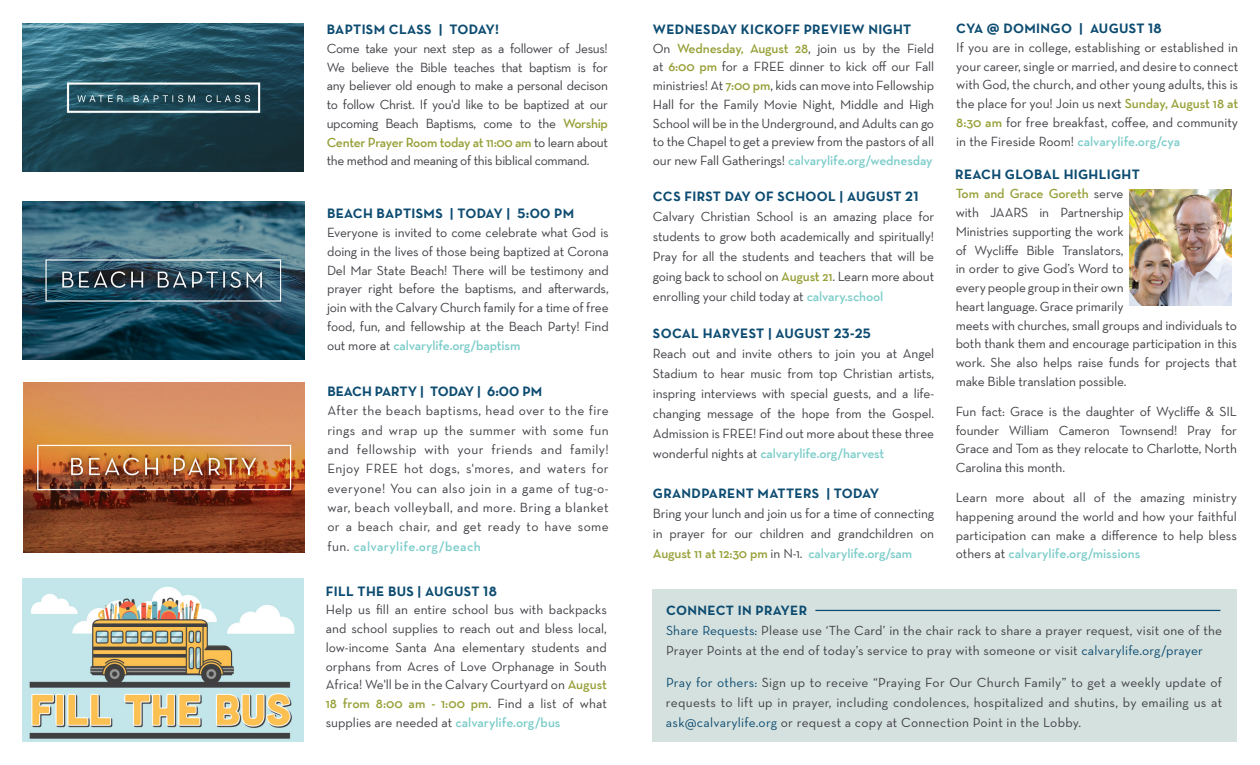
<style>
.page{position:relative;width:1260px;height:765px;background:#fff}
.page>*{position:absolute;margin:0;border:0;box-sizing:border-box;transform-origin:0 0}
.Body_Paragraph{font:700 13.75px "Neutraface Text TT";letter-spacing:.025em;color:#0d4c71}
.Body_Paragraph-2{font:700 13.75px "Neutraface Text TT";color:#0d4c71}
.t1{font:700 13.75px "Neutra Text";letter-spacing:.025em;color:#0d4c71}
.Body_Paragraph-3{font:13.5px/18.8px "Neutraface Text TT";letter-spacing:-.01em;color:#414046;text-align:justify}
.t2{font:13.5px/20px "Neutra Text";letter-spacing:.01em;color:#414046}
.s1{font-weight:600;color:#97a038}
.s2{font-weight:600;color:#7ccdca}
.s3{color:#0d4c71}
</style>
<div class="page">
<div style="left:652px;top:590px;width:586px;height:152px;background:#d5e1de"></div>
<hr style="left:815px;top:610px;width:405px;height:1px;background:#0d4c71">
<img style="left:23px;top:201px;width:281px;height:159px">
<img style="left:23px;top:579px;width:280px;height:163px">
<img style="left:23px;top:23px;width:281px;height:148px">
<img style="left:23px;top:382px;width:282px;height:171px">
<img style="left:1129px;top:190px;width:103px;height:116px">
<p class="Body_Paragraph" style="left:327px;top:21px;width:174px">BAPTISM CLASS | TODAY!</p>
<p class="Body_Paragraph-3" style="left:327px;top:39px;width:283px">Come take your next step as a follower of Jesus!<br>We believe the Bible teaches that baptism is for any believer old enough to make a personal decison to follow Christ. If you'd like to be baptized at our upcoming Beach Baptisms, come to the <span class="s1">Worship Center Prayer Room today at 11:00 am</span> to learn about the method and meaning of this biblical command.</p>
<p class="Body_Paragraph" style="left:327px;top:205px;width:249px">BEACH BAPTISMS | TODAY | 5:00 PM</p>
<p class="Body_Paragraph-3" style="left:327px;top:223px;width:283px">Everyone is invited to come celebrate what God is doing in the lives of those being baptized at Corona Del Mar State Beach! There will be testimony and prayer right before the baptisms, and afterwards, join with the Calvary Church family for a time of free food, fun, and fellowship at the Beach Party! Find out more at <span class="s2">calvarylife.org/baptism</span></p>
<p class="Body_Paragraph-2" style="left:327px;top:382px;width:216px">BEACH PARTY | TODAY | 6:00 PM</p>
<p class="Body_Paragraph-3" style="left:327px;top:401px;width:283px;line-height:19.4px">After the beach baptisms, head over to the fire rings and wrap up the summer with some fun and fellowship with your friends and family!<br>Enjoy FREE hot dogs, s'mores, and waters for everyone! You can also join in a game of tug-o&shy;war, beach volleyball, and more. Bring a blanket or a beach chair, and get ready to have some fun. <span class="s2">calvarylife.org/beach</span></p>
<p class="Body_Paragraph" style="left:326px;top:582px;width:173px">FILL THE BUS | AUGUST 18</p>
<p class="Body_Paragraph-3" style="left:326px;top:600px;width:283px">Help us fill an entire school bus with backpacks and school supplies to reach out and bless local, low-income Santa Ana elementary students and orphans from Acres of Love Orphanage in South Africa! We'll be in the Calvary Courtyard on <span class="s1">August 18 from 8:00 am - 1:00 pm</span>. Find a list of what supplies are needed at <span class="s2">calvarylife.org/bus</span></p>
<p class="Body_Paragraph" style="left:653px;top:20px;width:260px">WEDNESDAY KICKOFF PREVIEW NIGHT</p>
<p class="Body_Paragraph-3" style="left:653px;top:38px;width:283px">On <span class="s1">Wednesday, August 28</span>, join us by the Field at <span class="s1">6:00 pm</span> for a FREE dinner to kick off our Fall ministries! At <span class="s1">7:00 pm</span>, kids can move into Fellowship Hall for the Family Movie Night, Middle and High School will be in the Underground, and Adults can go to the Chapel to get a preview from the pastors of all our new Fall Gatherings! <span class="s2">calvarylife.org/wednesday</span></p>
<p class="Body_Paragraph" style="left:653px;top:188px;width:267px">CCS FIRST DAY OF SCHOOL | AUGUST 21</p>
<p class="Body_Paragraph-3" style="left:653px;top:207px;width:283px;line-height:20px">Calvary Christian School is an amazing place for students to grow both academically and spiritually!<br>Pray for all the students and teachers that will be going back to school on <span class="s1">August 21</span>. Learn more about enrolling your child today at <span class="s2">calvary.school</span></p>
<p class="Body_Paragraph" style="left:653px;top:324px;width:219px">SOCAL HARVEST | AUGUST 23-25</p>
<p class="Body_Paragraph-3" style="left:653px;top:343px;width:283px;line-height:20px">Reach out and invite others to join you at Angel Stadium to hear music from top Christian artists, inspring interviews with special guests, and a life&shy;changing message of the hope from the Gospel.<br>Admission is FREE! Find out more about these three wonderful nights at <span class="s2">calvarylife.org/harvest</span></p>
<p class="Body_Paragraph" style="left:653px;top:484px;width:228px">GRANDPARENT MATTERS | TODAY</p>
<p class="Body_Paragraph-3" style="left:653px;top:503px;width:283px;line-height:20px">Bring your lunch and join us for a time of connecting in prayer for our children and grandchildren on <span class="s1">August 11 at 12:30 pm</span> in N-1. <span class="s2">calvarylife.org/sam</span></p>
<p class="Body_Paragraph" style="left:956px;top:20px;width:207px">CYA @ DOMINGO | AUGUST 18</p>
<p class="Body_Paragraph-3" style="left:956px;top:38px;width:283px">If you are in college, establishing or established in your career, single or married, and desire to connect with God, the church, and other young adults, this is the place for you! Join us next <span class="s1">Sunday, August 18 at 8:30 am</span> for free breakfast, coffee, and community in the Fireside Room! <span class="s2">calvarylife.org/cya</span></p>
<p class="Body_Paragraph" style="left:955px;top:165px;width:186px">REACH GLOBAL HIGHLIGHT</p>
<p class="Body_Paragraph-3" style="left:956px;top:184px;width:283px;text-align:left"><span class="s1">Tom and Grace Goreth</span> serve<br>with JAARS in Partnership<br>Ministries supporting the work<br>of Wycliffe Bible Translators,<br>in order to give God’s Word to<br>every people group in their own<br>heart language. Grace primarily<br>meets with churches, small groups and individuals to both thank them and encourage participation in this work. She also helps raise funds for projects that make Bible translation possible.</p>
<p class="Body_Paragraph-3" style="left:956px;top:402px;width:283px">Fun fact: Grace is the daughter of Wycliffe &amp; SIL founder William Cameron Townsend! Pray for Grace and Tom as they relocate to Charlotte, North Carolina this month.</p>
<p class="Body_Paragraph-3" style="left:956px;top:488px;width:283px">Learn more about all of the amazing ministry happening around the world and how your faithful participation can make a difference to help bless others at <span class="s2">calvarylife.org/missions</span></p>
<p class="t1" style="left:666px;top:601px;width:143px">CONNECT IN PRAYER</p>
<p class="t2" style="left:666px;top:620px;width:558px"><span class="s3">Share Requests:</span> Please use ‘The Card’ in the chair rack to share a prayer request, visit one of the<br>Prayer Points at the end of today’s service to pray with someone or visit <span class="s3">calvarylife.org/prayer</span></p>
<p class="t2" style="left:666px;top:672px;width:558px;text-align:justify"><span class="s3">Pray for others:</span> Sign up to receive “Praying For Our Church Family” to get a weekly update of requests to lift up in prayer, including condolences, hospitalized and shutins, by emailing us at <span class="s3">ask@calvarylife.org</span> or request a copy at Connection Point in the Lobby.</p>
</div>
